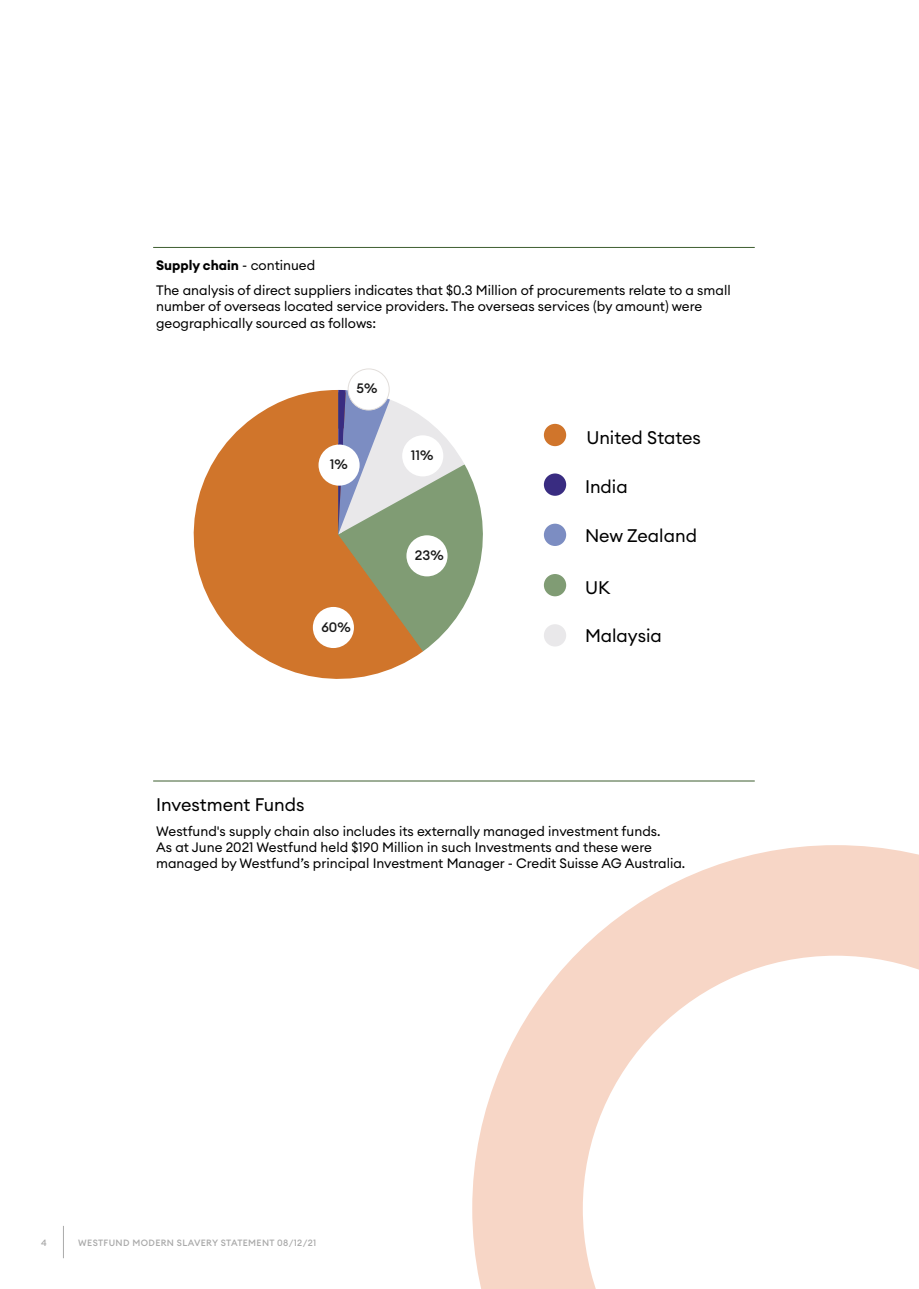
<style>
.page{position:relative;width:919px;height:1289px;background:#fff}
.page>*{position:absolute;margin:0;border:0;box-sizing:border-box;transform-origin:0 0}
.t1{font:18px "Euclid Circular A";color:#000}
.t2{font:13.5px/16.2px "Euclid Circular A";color:#000}
.t3{font:500 13.5px "Euclid Circular A";color:#191919}
.t4{font:500 9px "Euclid Circular A";letter-spacing:.04em;color:#aaa}
.s1{font-weight:700}
</style>
<div class="page">
<hr style="left:153px;top:247px;width:601px;height:1px;background:#3d5d2f">
<div style="left:544px;top:424px;width:22px;height:22px;background:#d0752b;border-radius:50%"></div>
<div style="left:544px;top:523px;width:22px;height:23px;background:#7c8dc2;border-radius:50%"></div>
<div style="left:544px;top:624px;width:22px;height:22px;background:#e9e8ea;border-radius:50%"></div>
<div style="left:544px;top:473px;width:22px;height:23px;background:#392c81;border-radius:50%"></div>
<div style="left:544px;top:574px;width:22px;height:22px;background:#809c74;border-radius:50%"></div>
<hr style="left:153px;top:780px;width:601px;height:1px;background:#3d5d2f">
<svg style="left:472px;top:845px;width:446px;height:443px"></svg>
<svg style="left:194px;top:390px;width:229px;height:289px;fill:#d0752b"></svg>
<svg style="left:338px;top:390px;width:145px;height:261px"></svg>
<hr style="left:63px;top:1225px;width:1px;height:33px;background:#aaa">
<div style="left:406px;top:535px;width:41px;height:41px;background:#fff;border-radius:50%"></div>
<div style="left:402px;top:435px;width:41px;height:41px;background:#fff;border-radius:50%"></div>
<div style="left:348px;top:369px;width:41px;height:41px;background:#fff;border-radius:50%"></div>
<div style="left:348px;top:368px;width:41px;height:42px;border:1px solid #e2dedb;border-radius:50%"></div>
<div style="left:313px;top:607px;width:41px;height:41px;background:#fff;border-radius:50%"></div>
<div style="left:318px;top:444px;width:41px;height:41px;background:#fff;border-radius:50%"></div>
<p class="t2" style="left:156px;top:253px;width:576px;line-height:24.8px"><span class="s1">Supply chain</span> - continued<br>The analysis of direct suppliers indicates that $0.3 Million of procurements relate to a small</p>
<p class="t2" style="left:156px;top:298px;width:547px">number of overseas located service providers. The overseas services (by amount) were geographically sourced as follows:</p>
<p class="t3" style="left:356px;top:380px;width:22px">5%</p>
<p class="t3" style="left:330px;top:455px;width:19px">1%</p>
<p class="t3" style="left:321px;top:618px;width:31px">60%</p>
<p class="t3" style="left:410px;top:446px;width:24px">11%</p>
<p class="t3" style="left:415px;top:546px;width:30px">23%</p>
<h1 class="t1" style="left:586px;top:426px;width:116px">United States</h1>
<h1 class="t1" style="left:585px;top:475px;width:44px">India</h1>
<h1 class="t1" style="left:585px;top:523px;width:114px">New Zealand</h1>
<h1 class="t1" style="left:585px;top:575px;width:27px">UK</h1>
<h1 class="t1" style="left:585px;top:624px;width:78px">Malaysia</h1>
<h1 class="t1" style="left:156px;top:793px;width:150px">Investment Funds</h1>
<p class="t2" style="left:156px;top:822px;width:530px">Westfund's supply chain also includes its externally managed investment funds.<br>As at June 2021 Westfund held $190 Million in such Investments and these were managed by Westfund’s principal Investment Manager - Credit Suisse AG Australia.</p>
<p class="t4" style="left:41px;top:1236px;width:7px">4</p>
<p class="t4" style="left:78px;top:1236px;width:239px">WESTFUND MODERN SLAVERY STATEMENT 08/12/21</p>
</div>
